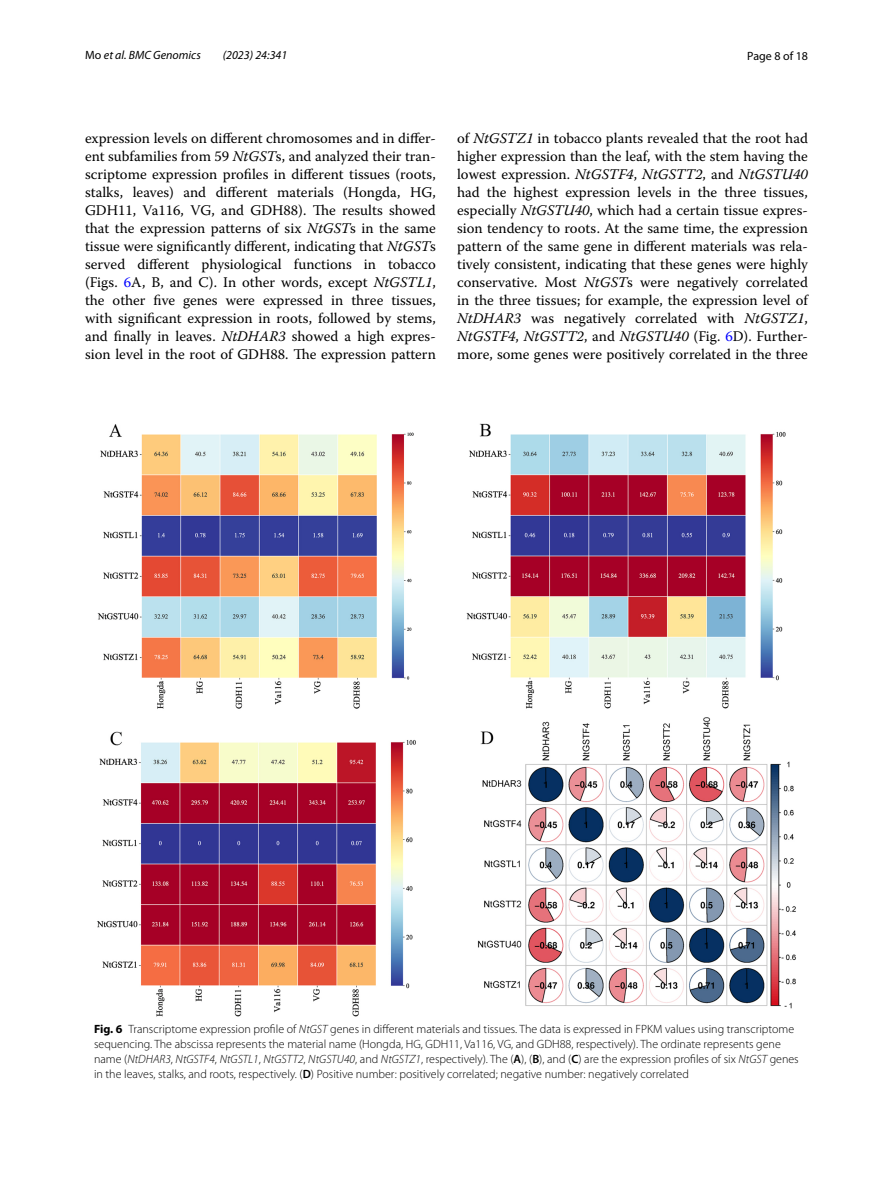
<style>
.page{position:relative;width:893px;height:1187px;background:#fff}
.page>*{position:absolute;margin:0;border:0;box-sizing:border-box;transform-origin:0 0}
.t1{font:14.7px/18px "Warnock Pro";color:#000;text-align:justify}
.t2{font:300 12px/15px "Myriad Pro";color:#000}
.t3{font:italic 12px "Myriad Pro";color:#000}
.t4{font:12px "Myriad Pro";color:#000}
.s1{font-style:normal}
.s2{font-style:italic}
.s3{color:#00f}
.s4{font-weight:700}
.s5{font-weight:600}
</style>
<div class="page">
<img style="left:97px;top:423px;width:699px;height:594px">
<p class="t3" style="left:85px;top:48px;width:117px"><span class="s1">Mo</span> et al. BMC Genomics</p>
<p class="t3" style="left:223px;top:48px;width:66px">(2023) 24:341</p>
<p class="t4" style="left:747px;top:48px;width:62px">Page 8 of 18</p>
<p class="t1" style="left:85px;top:128px;width:352px">expression levels on different chromosomes and in differ&shy;ent subfamilies from 59 <span class="s2">NtGST</span>s, and analyzed their tran&shy;scriptome expression profiles in different tissues (roots, stalks, leaves) and different materials (Hongda, HG, GDH11, Va116, VG, and GDH88). The results showed that the expression patterns of six <span class="s2">NtGST</span>s in the same tissue were significantly different, indicating that <span class="s2">NtGST</span>s served different physiological functions in tobacco (Figs. <span class="s3">6</span>A, B, and C). In other words, except <span class="s2">NtGSTL1</span>, the other five genes were expressed in three tissues, with significant expression in roots, followed by stems, and finally in leaves. <span class="s2">NtDHAR3</span> showed a high expres&shy;sion level in the root of GDH88. The expression pattern</p>
<p class="t1" style="left:457px;top:128px;width:352px">of <span class="s2">NtGSTZ1</span> in tobacco plants revealed that the root had higher expression than the leaf, with the stem having the lowest expression. <span class="s2">NtGSTF4</span>, <span class="s2">NtGSTT2</span>, and <span class="s2">NtGSTU40 </span>had the highest expression levels in the three tissues, especially <span class="s2">NtGSTU40</span>, which had a certain tissue expres&shy;sion tendency to roots. At the same time, the expression pattern of the same gene in different materials was rela&shy;tively consistent, indicating that these genes were highly conservative. Most <span class="s2">NtGST</span>s were negatively correlated in the three tissues; for example, the expression level of <span class="s2">NtDHAR3</span> was negatively correlated with <span class="s2">NtGSTZ1</span>, <span class="s2">NtGSTF4</span>, <span class="s2">NtGSTT2</span>, and <span class="s2">NtGSTU40</span> (Fig. <span class="s3">6</span>D). Further&shy;more, some genes were positively correlated in the three</p>
<p class="t2" style="left:94px;top:1021px;width:706px"><span class="s4">Fig. 6</span> Transcriptome expression profile of <span class="s2">NtGST</span> genes in different materials and tissues. The data is expressed in FPKM values using transcriptome sequencing. The abscissa represents the material name (Hongda, HG, GDH11, Va116, VG, and GDH88, respectively). The ordinate represents gene name (<span class="s2">NtDHAR3</span>, <span class="s2">NtGSTF4</span>, <span class="s2">NtGSTL1</span>, <span class="s2">NtGSTT2</span>, <span class="s2">NtGSTU40</span>, and <span class="s2">NtGSTZ1</span>, respectively). The (<span class="s5">A</span>), (<span class="s5">B</span>), and (<span class="s5">C</span>) are the expression profiles of six <span class="s2">NtGST</span> genes in the leaves, stalks, and roots, respectively. (<span class="s5">D</span>) Positive number: positively correlated; negative number: negatively correlated</p>
</div>
